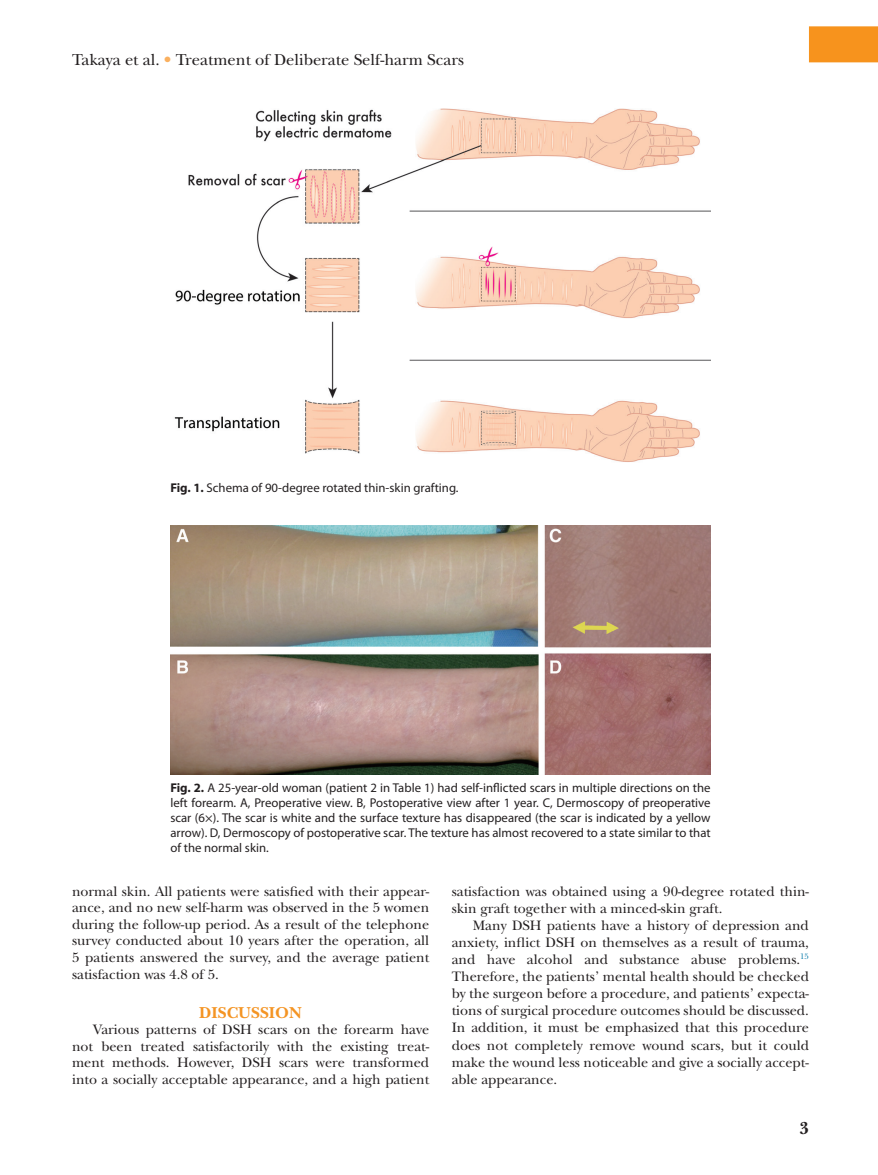
<style>
.page{position:relative;width:878px;height:1175px;background:#fff}
.page>*{position:absolute;margin:0;border:0;box-sizing:border-box;transform-origin:0 0}
.t1{font:700 18px "New Baskerville Std";color:#231f20}
.t2{font:16.5px "New Baskerville Std";color:#231f20}
.t3{font:700 16.5px "New Baskerville Std";color:#f49423}
.t4{font:14.25px/17.1px "New Baskerville Std";color:#231f20;text-align:justify}
.t5{font:12.75px/15px "Myriad Pro";color:#231f20;text-align:justify}
.s1{color:#fab05f}
.s2{font-weight:700}
</style>
<div class="page">
<div style="left:808px;top:26px;width:70px;height:36px;background:#f7931d"></div>
<img style="left:174px;top:108px;width:536px;height:354px">
<img style="left:170px;top:526px;width:540px;height:248px">
<p class="t2" style="left:72px;top:50px;width:393px">Takaya et al. <span class="s1">•</span> Treatment of Deliberate Self-harm Scars</p>
<p class="t5" style="left:170px;top:480px;width:290px"><span class="s2">Fig. 1.</span> Schema of 90-degree rotated thin-skin grafting.</p>
<p class="t5" style="left:170px;top:779px;width:542px"><span class="s2">Fig. 2.</span> A 25-year-old woman (patient 2 in Table 1) had self-inflicted scars in multiple directions on the left forearm. A, Preoperative view. B, Postoperative view after 1 year. C, Dermoscopy of preoperative scar (6×). The scar is white and the surface texture has disappeared (the scar is indicated by a yellow arrow). D, Dermoscopy of postoperative scar. The texture has almost recovered to a state similar to that of the normal skin.</p>
<p class="t4" style="left:72px;top:883px;width:359px;line-height:16.5px">normal skin. All patients were satisfied with their appear&shy;ance, and no new self-harm was observed in the 5 women during the follow-up period. As a result of the telephone survey conducted about 10 years after the operation, all 5 patients answered the survey, and the average patient satisfaction was 4.8 of 5.</p>
<p class="t3" style="left:199px;top:1002px;width:104px">DISCUSSION</p>
<p class="t4" style="left:72px;top:1021px;width:359px;line-height:16.5px;text-indent:21px">Various patterns of DSH scars on the forearm have not been treated satisfactorily with the existing treat&shy;ment methods. However, DSH scars were transformed into a socially acceptable appearance, and a high patient</p>
<p class="t4" style="left:452px;top:883px;width:359px">satisfaction was obtained using a 90-degree rotated thin&shy;skin graft together with a minced-skin graft.</p>
<p class="t4" style="left:451px;top:917px;width:359px;text-indent:21px">Many DSH patients have a history of depression and anxiety, inflict DSH on themselves as a result of trauma, and have alcohol and substance abuse problems.<sup>15<br></sup>Therefore, the patients’ mental health should be checked by the surgeon before a procedure, and patients’ expecta&shy;tions of surgical procedure outcomes should be discussed.<br>In addition, it must be emphasized that this procedure does not completely remove wound scars, but it could make the wound less noticeable and give a socially accept&shy;able appearance.</p>
<p class="t1" style="left:799px;top:1118px;width:11px">3</p>
</div>
